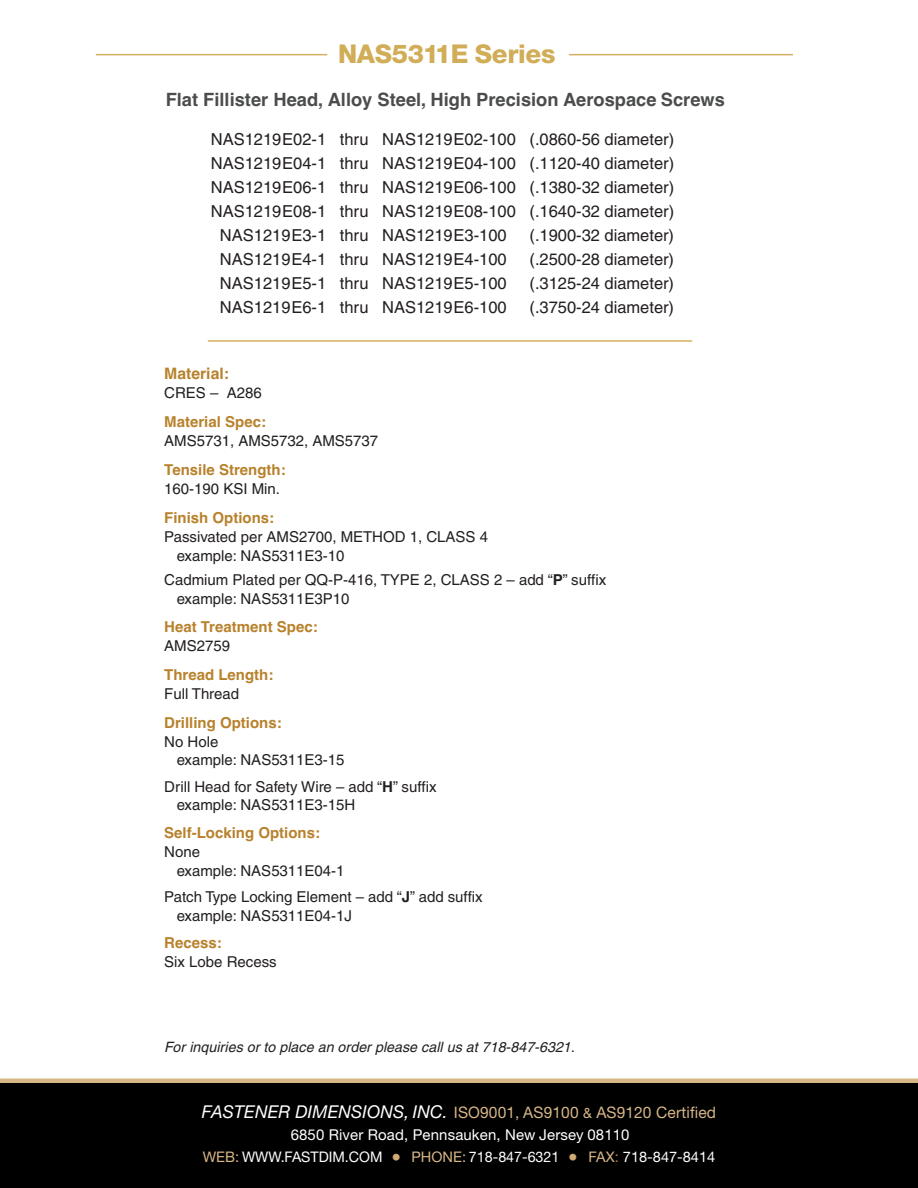
<style>
.page{position:relative;width:918px;height:1188px;background:#fff}
.page>*{position:absolute;margin:0;border:0;box-sizing:border-box;transform-origin:0 0}
.t1{font:800 25.8px "Helvetica Neue";letter-spacing:-.01em;color:#d0ad56}
.t2{font:700 18.3px "Helvetica";color:#4b4c4d}
.t3{font:16.5px "Helvetica";color:#231f20}
.t4{font:15.9px "Helvetica Neue";letter-spacing:.01em;color:#d8b787}
.t5{font:700 15.75px "Helvetica";color:#b8822d}
.t6{font:15px/18.8px "Helvetica";color:#231f20}
.t7{font:700 15px "Helvetica";color:#b8822d}
.t8{font:15px "Helvetica Neue";letter-spacing:.01em;color:#fff}
.t9{font:14.55px "Helvetica Neue";color:#fff}
.t10{font:italic 14.25px "Helvetica";letter-spacing:.005em;color:#231f20}
.s1{font-weight:700}
.s2{font-style:italic;font-size:17.7px;color:#fff}
.s3{font-size:14.25px}
.s4{color:#d8b787}
.s5{font-size:19.2px;color:#d0aa73}
.s6{color:#b8822d}
</style>
<div class="page">
<div style="left:0;top:1083px;width:918px;height:105px;background:#000001"></div>
<div style="left:0;top:1078px;width:918px;height:5px;background:#d8b787"></div>
<hr style="left:96px;top:54px;width:231px;height:1px;background:#d3b25f">
<hr style="left:569px;top:54px;width:224px;height:1px;background:#d3b25f">
<hr style="left:208px;top:340px;width:484px;height:2px;background:#d3b25f">
<h1 class="t1" style="left:338px;top:45px;width:219px">NAS5311E Series</h1>
<p class="t2" style="left:166px;top:89px;width:561px">Flat Fillister Head, Alloy Steel, High Precision Aerospace Screws</p>
<p class="t3" style="left:211px;top:133px;width:465px">NAS1219E02-1 thru NAS1219E02-100 (.0860-56 diameter)</p>
<p class="t3" style="left:211px;top:157px;width:465px">NAS1219E04-1 thru NAS1219E04-100 (.1120-40 diameter)</p>
<p class="t3" style="left:211px;top:181px;width:465px">NAS1219E06-1 thru NAS1219E06-100 (.1380-32 diameter)</p>
<p class="t3" style="left:211px;top:205px;width:465px">NAS1219E08-1 thru NAS1219E08-100 (.1640-32 diameter)</p>
<p class="t3" style="left:220px;top:229px;width:288px">NAS1219E3-1 thru NAS1219E3-100</p>
<p class="t3" style="left:530px;top:229px;width:146px">(.1900-32 diameter)</p>
<p class="t3" style="left:220px;top:253px;width:288px">NAS1219E4-1 thru NAS1219E4-100</p>
<p class="t3" style="left:530px;top:253px;width:146px">(.2500-28 diameter)</p>
<p class="t3" style="left:220px;top:277px;width:288px">NAS1219E5-1 thru NAS1219E5-100</p>
<p class="t3" style="left:530px;top:277px;width:146px">(.3125-24 diameter)</p>
<p class="t3" style="left:220px;top:301px;width:288px">NAS1219E6-1 thru NAS1219E6-100</p>
<p class="t3" style="left:530px;top:301px;width:146px">(.3750-24 diameter)</p>
<p class="t5" style="left:164px;top:364px;width:66px">Material:</p>
<p class="t6" style="left:164px;top:385px;width:99px">CRES – A286</p>
<p class="t7" style="left:164px;top:413px;width:103px">Material Spec:</p>
<p class="t6" style="left:164px;top:433px;width:216px">AMS5731, AMS5732, AMS5737</p>
<p class="t7" style="left:164px;top:461px;width:123px">Tensile Strength:</p>
<p class="t6" style="left:164px;top:481px;width:117px">160-190 KSI Min.</p>
<p class="t7" style="left:164px;top:509px;width:111px">Finish Options:</p>
<p class="t6" style="left:177px;top:529px;width:313px;text-indent:-12px">Passivated per AMS2700, METHOD 1, CLASS 4 example: NAS5311E3-10</p>
<p class="t6" style="left:177px;top:572px;width:431px;text-indent:-12px">Cadmium Plated per QQ-P-416, TYPE 2, CLASS 2 – add “<span class="s1">P</span>” suffix example: NAS5311E3P10</p>
<p class="t7" style="left:164px;top:618px;width:155px">Heat Treatment Spec:</p>
<p class="t6" style="left:164px;top:637px;width:67px">AMS2759</p>
<p class="t7" style="left:164px;top:666px;width:111px">Thread Length:</p>
<p class="t6" style="left:164px;top:685px;width:76px">Full Thread</p>
<p class="t7" style="left:164px;top:714px;width:119px">Drilling Options:</p>
<p class="t6" style="left:177px;top:733px;width:169px;text-indent:-12px">No Hole<br>example: NAS5311E3-15</p>
<p class="t6" style="left:177px;top:778px;width:261px;text-indent:-12px">Drill Head for Safety Wire – add “<span class="s1">H</span>” suffix example: NAS5311E3-15H</p>
<p class="t7" style="left:164px;top:824px;width:157px">Self-Locking Options:</p>
<p class="t6" style="left:177px;top:844px;width:169px;text-indent:-12px">None<br>example: NAS5311E04-1</p>
<p class="t6" style="left:177px;top:889px;width:308px;text-indent:-12px">Patch Type Locking Element – add “<span class="s1">J</span>” add suffix example: NAS5311E04-1J</p>
<p class="t7" style="left:164px;top:934px;width:59px">Recess:</p>
<p class="t6" style="left:164px;top:954px;width:114px">Six Lobe Recess</p>
<p class="t10" style="left:164px;top:1042px;width:412px">For inquiries or to place an order please call us at 718-847-6321.</p>
<p class="t4" style="left:202px;top:1107px;width:516px"><span class="s2">FASTENER DIMENSIONS, INC.</span> ISO9001, AS9100 <span class="s3">&amp;</span> AS9120 Certified</p>
<p class="t8" style="left:291px;top:1129px;width:340px">6850 River Road, Pennsauken, New Jersey 08110</p>
<p class="t9" style="left:203px;top:1152px;width:514px"><span class="s4">WEB:</span> WWW.FASTDIM.COM <span class="s5">•</span> <span class="s4">PHONE:</span> 718-847-6321 <span class="s5">•</span> <span class="s4">FAX</span><span class="s6">:</span> 718-847-8414</p>
</div>
